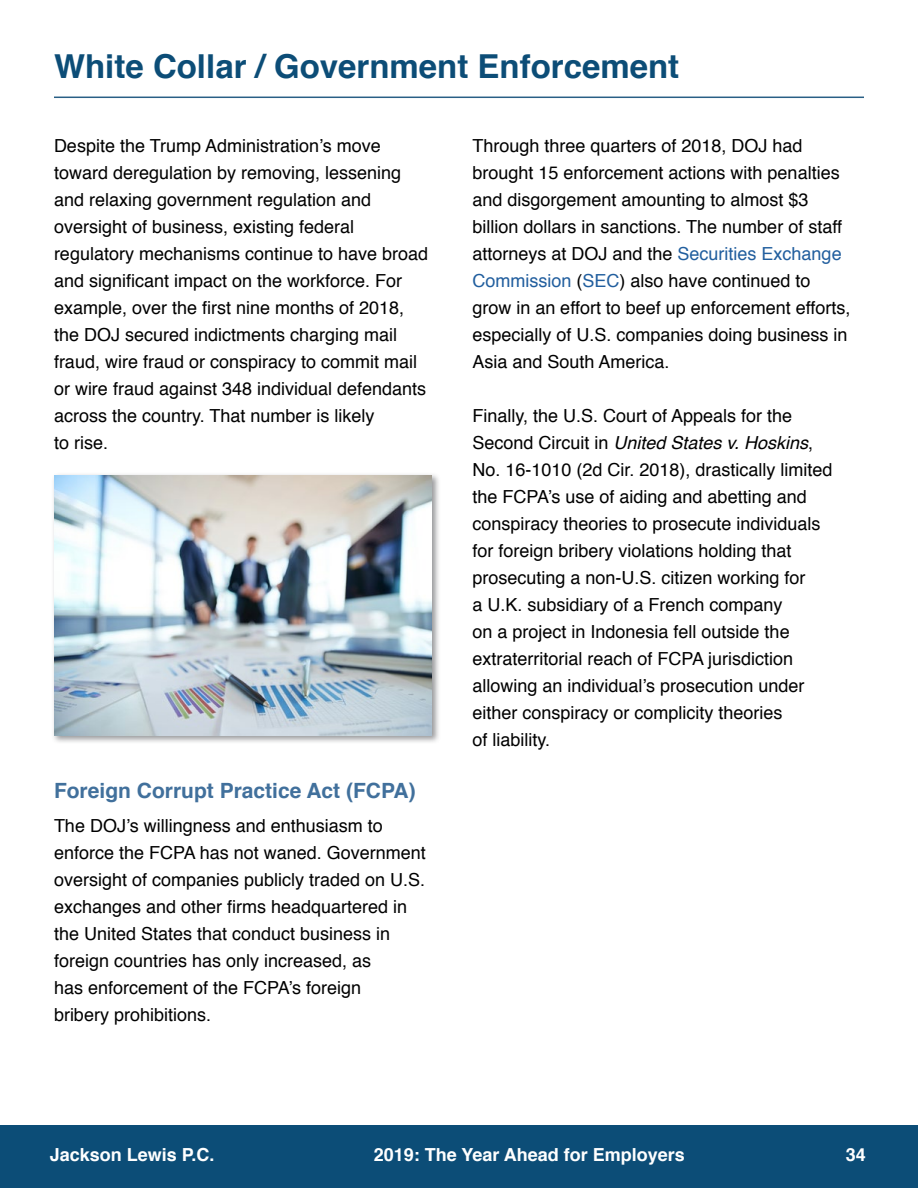
<style>
.page{position:relative;width:918px;height:1188px;background:#fff}
.page>*{position:absolute;margin:0;border:0;box-sizing:border-box;transform-origin:0 0}
.t1{font:700 33px "Helvetica";color:#0c4d77}
.t2{font:700 21px "Helvetica";color:#41709c}
.t3{font:18px/27px "Helvetica";color:#000}
.t4{font:700 18px "Helvetica";color:#fff}
.s1{color:#215e9e}
.s2{font-style:italic}
</style>
<div class="page">
<div style="left:0;top:1125px;width:918px;height:63px;background:#0c4d77"></div>
<hr style="left:54px;top:97px;width:810px;height:1px;background:#295f85">
<div style="left:51px;top:472px;width:390px;height:272px;background:#77787b;opacity:.75"></div>
<img style="left:54px;top:475px;width:378px;height:261px">
<h1 class="t1" style="left:54px;top:39px;width:627px">White Collar / Government Enforcement</h1>
<p class="t3" style="left:54px;top:132px;width:376px">Despite the Trump Administration’s move toward deregulation by removing, lessening and relaxing government regulation and oversight of business, existing federal regulatory mechanisms continue to have broad and significant impact on the workforce. For example, over the first nine months of 2018, the DOJ secured indictments charging mail fraud, wire fraud or conspiracy to commit mail or wire fraud against 348 individual defendants across the country. That number is likely<br>to rise.</p>
<p class="t2" style="left:54px;top:774px;width:363px">Foreign Corrupt Practice Act (FCPA)</p>
<p class="t3" style="left:54px;top:812px;width:373px">The DOJ’s willingness and enthusiasm to enforce the FCPA has not waned. Government oversight of companies publicly traded on U.S. exchanges and other firms headquartered in the United States that conduct business in foreign countries has only increased, as<br>has enforcement of the FCPA’s foreign<br>bribery prohibitions.</p>
<p class="t3" style="left:472px;top:132px;width:380px">Through three quarters of 2018, DOJ had brought 15 enforcement actions with penalties and disgorgement amounting to almost $3 billion dollars in sanctions. The number of staff attorneys at DOJ and the <span class="s1">Securities Exchange Commission</span> (<span class="s1">SEC</span>) also have continued to grow in an effort to beef up enforcement efforts, especially of U.S. companies doing business in Asia and South America.</p>
<p class="t3" style="left:472px;top:402px;width:362px">Finally, the U.S. Court of Appeals for the Second Circuit in <span class="s2">United States v. Hoskins</span>, No. 16-1010 (2d Cir. 2018), drastically limited the FCPA’s use of aiding and abetting and conspiracy theories to prosecute individuals for foreign bribery violations holding that prosecuting a non-U.S. citizen working for<br>a U.K. subsidiary of a French company<br>on a project in Indonesia fell outside the extraterritorial reach of FCPA jurisdiction allowing an individual’s prosecution under either conspiracy or complicity theories<br>of liability.</p>
<p class="t4" style="left:50px;top:1140px;width:166px">Jackson Lewis P.C.</p>
<p class="t4" style="left:374px;top:1140px;width:313px">2019: The Year Ahead for Employers</p>
<p class="t4" style="left:846px;top:1140px;width:22px">34</p>
</div>
